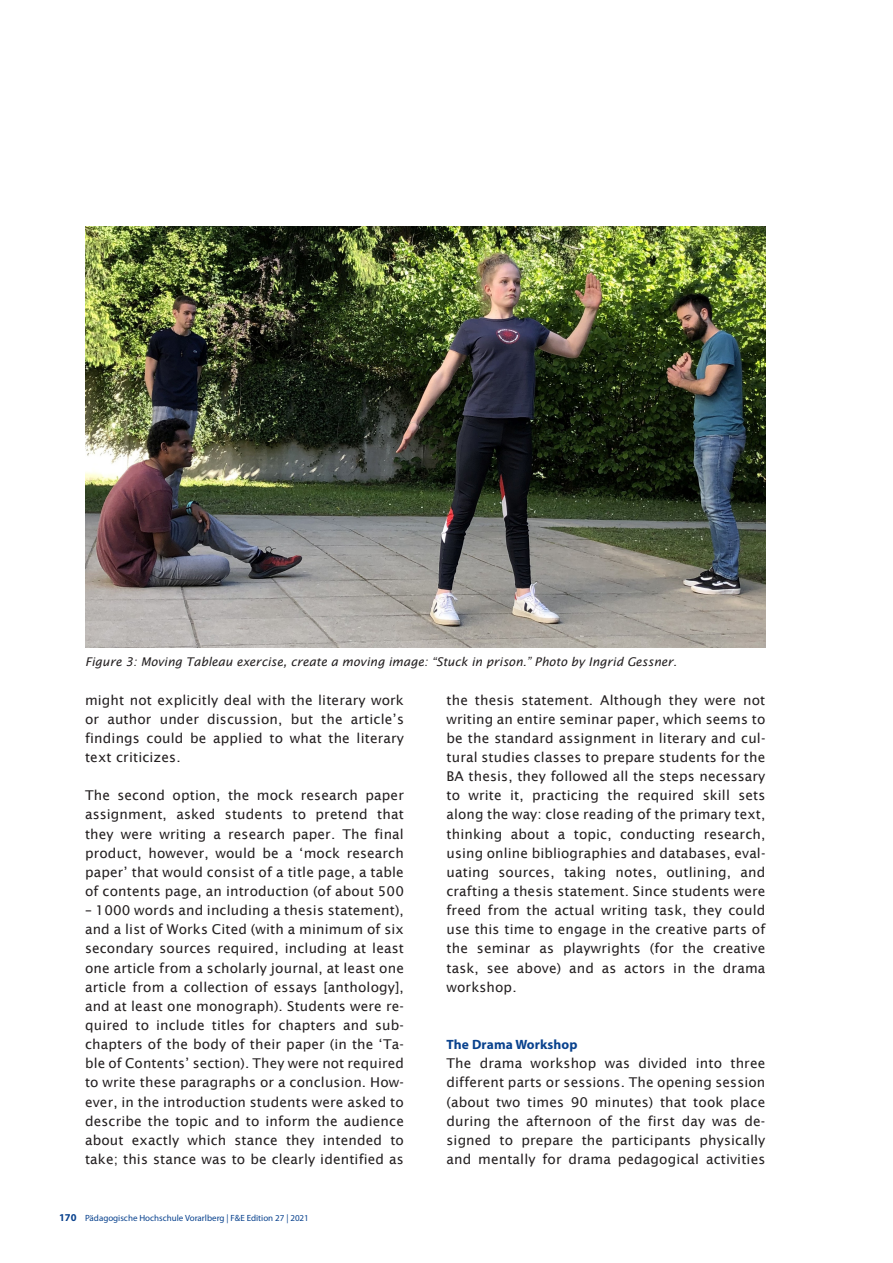
<style>
.page{position:relative;width:893px;height:1263px;background:#fff}
.page>*{position:absolute;margin:0;border:0;box-sizing:border-box;transform-origin:0 0}
.Fließtext{font:13.5px/19.2px "Lucida Sans";letter-spacing:.01em;color:#231f20;text-align:justify}
.Fließtext-2{font:700 13.5px "Myriad Pro";letter-spacing:.01em;color:#09428e}
.Bildunterschrift{font:italic 12px "Lucida Sans";color:#231f20}
.t1{font:9px "Myriad Pro";color:#09428e}
.s1{font-weight:700;font-size:10.5px}
</style>
<div class="page">
<img style="left:85px;top:226px;width:680px;height:421px">
<p class="Bildunterschrift" style="left:85px;top:655px;width:593px">Figure 3: Moving Tableau exercise, create a moving image: “Stuck in prison.” Photo by Ingrid Gessner.</p>
<p class="Fließtext" style="left:85px;top:690px;width:320px">might not explicitly deal with the literary work or author under discussion, but the article’s findings could be applied to what the literary text criticizes.</p>
<p class="Fließtext" style="left:85px;top:786px;width:320px">The second option, the mock research paper assignment, asked students to pretend that they were writing a research paper. The final product, however, would be a ‘mock research paper’ that would consist of a title page, a table of contents page, an introduction (of about 500</p>
<p class="Fließtext" style="left:85px;top:901px;width:320px">– 1000 words and including a thesis statement), and a list of Works Cited (with a minimum of six secondary sources required, including at least one article from a scholarly journal, at least one article from a collection of essays [anthology], and at least one monograph). Students were re&shy;quired to include titles for chapters and sub&shy;chapters of the body of their paper (in the ‘Ta&shy;ble of Contents’ section). They were not required to write these paragraphs or a conclusion. How&shy;ever, in the introduction students were asked to describe the topic and to inform the audience about exactly which stance they intended to take; this stance was to be clearly identified as</p>
<p class="t1" style="left:59px;top:1213px;width:251px"><span class="s1">170</span> Pädagogische Hochschule Vorarlberg | F&amp;E Edition 27 | 2021</p>
<p class="Fließtext" style="left:446px;top:690px;width:320px">the thesis statement. Although they were not writing an entire seminar paper, which seems to be the standard assignment in literary and cul&shy;tural studies classes to prepare students for the BA thesis, they followed all the steps necessary to write it, practicing the required skill sets along the way: close reading of the primary text, thinking about a topic, conducting research, using online bibliographies and databases, eval&shy;uating sources, taking notes, outlining, and crafting a thesis statement. Since students were freed from the actual writing task, they could use this time to engage in the creative parts of the seminar as playwrights (for the creative task, see above) and as actors in the drama workshop.</p>
<p class="Fließtext-2" style="left:446px;top:1036px;width:133px">The Drama Workshop</p>
<p class="Fließtext" style="left:446px;top:1054px;width:320px">The drama workshop was divided into three different parts or sessions. The opening session (about two times 90 minutes) that took place during the afternoon of the first day was de&shy;signed to prepare the participants physically and mentally for drama pedagogical activities</p>
</div>
